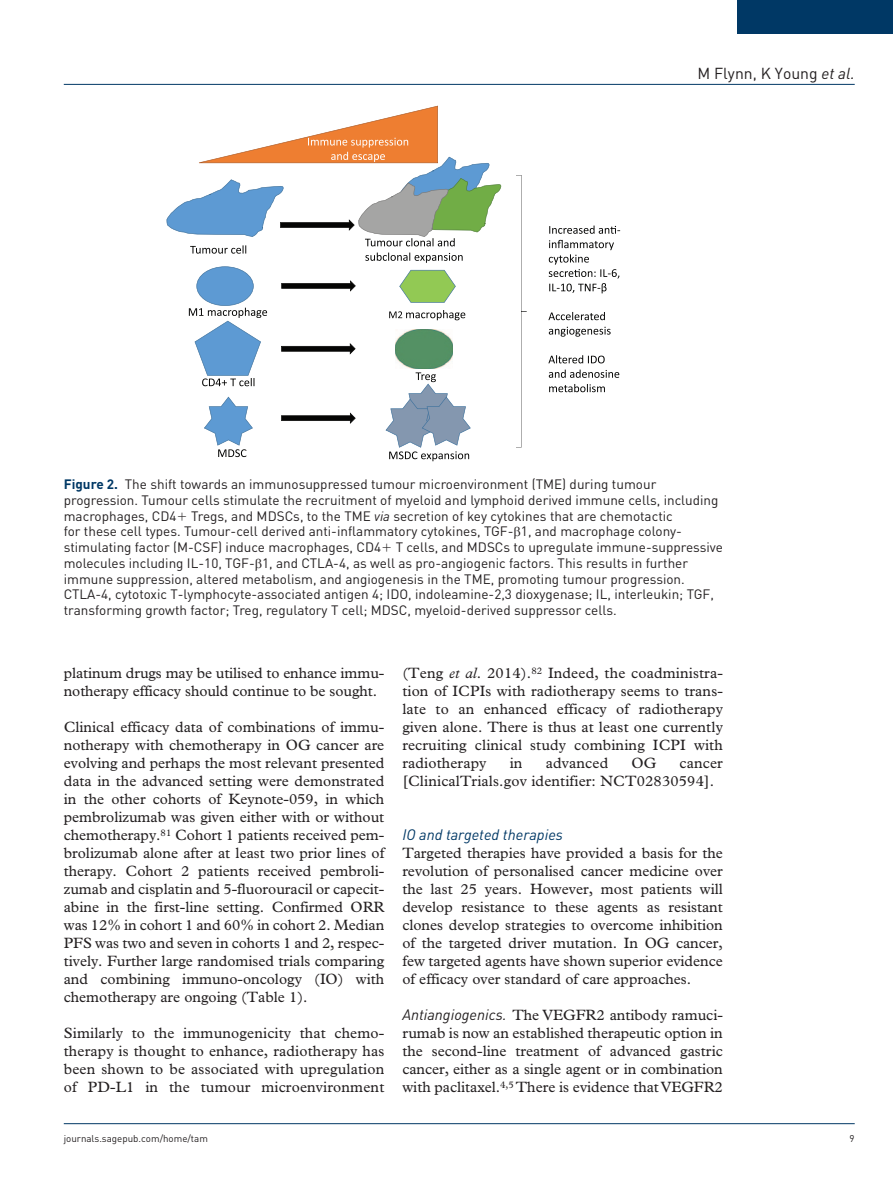
<style>
.page{position:relative;width:893px;height:1191px;background:#fff}
.page>*{position:absolute;margin:0;border:0;box-sizing:border-box;transform-origin:0 0}
.t1{font:15.75px "DIN";color:#231f20}
.t2{font:15px/18px "Plantin Std";color:#231f20;text-align:justify}
.t3{font:italic 15px "DIN";color:#003865}
.t4{font:13.5px/15.8px "DIN";color:#231f20}
.t5{font:9.75px "DIN";color:#231f20}
.s1{font-style:italic}
.s2{font-weight:700;color:#003865}
.s3{font-family:"DIN";font-style:italic}
</style>
<div class="page">
<hr style="left:64px;top:84px;width:791px;height:1px;background:#003865">
<hr style="left:64px;top:1123px;width:791px;height:1px;background:#003865">
<div style="left:738px;top:0;width:155px;height:34px;background:#003865"></div>
<svg style="left:516px;top:175px;width:11px;height:272px"></svg>
<svg style="left:549px;top:225px;width:71px;height:9px"></svg>
<svg style="left:549px;top:240px;width:70px;height:53px"></svg>
<svg style="left:548px;top:312px;width:57px;height:8px"></svg>
<svg style="left:549px;top:327px;width:62px;height:10px"></svg>
<svg style="left:548px;top:355px;width:57px;height:8px"></svg>
<svg style="left:549px;top:369px;width:70px;height:9px"></svg>
<svg style="left:549px;top:384px;width:56px;height:8px"></svg>
<svg style="left:166px;top:106px;width:335px;height:355px"></svg>
<p class="t1" style="left:697px;top:63px;width:159px">M Flynn, K Young <span class="s1">et al.</span></p>
<p class="t4" style="left:64px;top:476px;width:660px"><span class="s2">Figure 2.</span> The shift towards an immunosuppressed tumour microenvironment (TME) during tumour progression. Tumour cells stimulate the recruitment of myeloid and lymphoid derived immune cells, including macrophages, CD4 Tregs, and MDSCs, to the TME <span class="s1">via</span> secretion of key cytokines that are chemotactic<br>for these cell types. Tumour-cell derived anti-inflammatory cytokines, TGF- 1, and macrophage colony&shy;stimulating factor (M-CSF) induce macrophages, CD4 T cells, and MDSCs to upregulate immune-suppressive molecules including IL-10, TGF- 1, and CTLA-4, as well as pro-angiogenic factors. This results in further immune suppression, altered metabolism, and angiogenesis in the TME, promoting tumour progression.<br>CTLA-4, cytotoxic T-lymphocyte-associated antigen 4; IDO, indoleamine-2,3 dioxygenase; IL, interleukin; TGF, transforming growth factor; Treg, regulatory T cell; MDSC, myeloid-derived suppressor cells.</p>
<p class="t2" style="left:64px;top:664px;width:322px">platinum drugs may be utilised to enhance immu&shy;notherapy efficacy should continue to be sought.</p>
<p class="t2" style="left:64px;top:718px;width:322px">Clinical efficacy data of combinations of immu&shy;notherapy with chemotherapy in OG cancer are evolving and perhaps the most relevant presented data in the advanced setting were demonstrated in the other cohorts of Keynote-059, in which pembrolizumab was given either with or without chemotherapy.<sup>81</sup> Cohort 1 patients received pem&shy;brolizumab alone after at least two prior lines of therapy. Cohort 2 patients received pembroli&shy;zumab and cisplatin and 5-fluorouracil or capecit&shy;abine in the first-line setting. Confirmed ORR was 12% in cohort 1 and 60% in cohort 2. Median PFS was two and seven in cohorts 1 and 2, respec&shy;tively. Further large randomised trials comparing and combining immuno-oncology (IO) with chemotherapy are ongoing (Table 1).</p>
<p class="t2" style="left:64px;top:1024px;width:322px">Similarly to the immunogenicity that chemo&shy;therapy is thought to enhance, radiotherapy has been shown to be associated with upregulation of PD-L1 in the tumour microenvironment</p>
<p class="t2" style="left:402px;top:664px;width:322px">(Teng <span class="s1">et al</span>. 2014).<sup>82</sup> Indeed, the coadministra&shy;tion of ICPIs with radiotherapy seems to trans&shy;late to an enhanced efficacy of radiotherapy given alone. There is thus at least one currently recruiting clinical study combining ICPI with radiotherapy</p>
<p class="t2" style="left:510px;top:754px;width:14px">in</p>
<p class="t2" style="left:546px;top:754px;width:64px">advanced</p>
<p class="t2" style="left:631px;top:754px;width:26px">OG</p>
<p class="t2" style="left:402px;top:754px;width:322px;text-indent:277px">cancer [ClinicalTrials.gov identifier: NCT02830594].</p>
<p class="t3" style="left:402px;top:825px;width:162px">IO and targeted therapies</p>
<p class="t2" style="left:402px;top:844px;width:322px">Targeted therapies have provided a basis for the revolution of personalised cancer medicine over the last 25 years. However, most patients will develop resistance to these agents as resistant clones develop strategies to overcome inhibition of the targeted driver mutation. In OG cancer, few targeted agents have shown superior evidence of efficacy over standard of care approaches.</p>
<p class="t2" style="left:402px;top:1006px;width:322px"><span class="s3">Antiangiogenics.</span> The VEGFR2 antibody ramuci&shy;rumab is now an established therapeutic option in the second-line treatment of advanced gastric cancer, either as a single agent or in combination with paclitaxel.<sup>4,5</sup> There is evidence that VEGFR2</p>
<p class="t5" style="left:64px;top:1132px;width:146px">journals.sagepub.com/home/tam</p>
<p class="t5" style="left:850px;top:1132px;width:7px">9</p>
</div>
